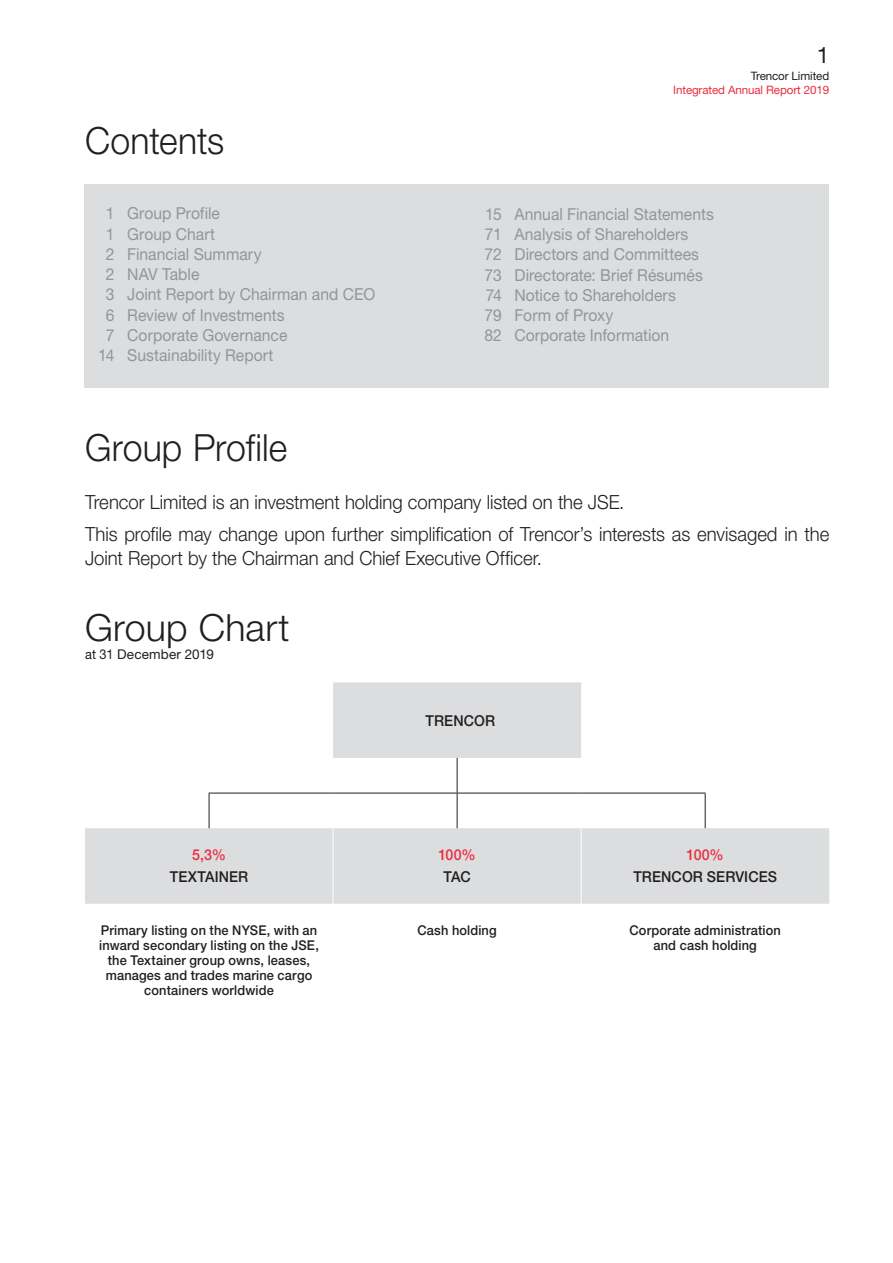
<style>
.page{position:relative;width:893px;height:1263px;background:#fff}
.page>*{position:absolute;margin:0;border:0;box-sizing:border-box;transform-origin:0 0}
.t1{font:300 37.5px "Helvetica Neue LT Std";letter-spacing:.005em;color:#231f20;scale:.95 1}
.t2{font:300 37.5px "Helvetica Neue LT Std";letter-spacing:.005em;color:#231f20}
.t3{font:22.5px "Helvetica Neue LT Std";color:#231f20}
.t4{font:300 19.5px/32px "Helvetica Neue LT Std";color:#231f20;scale:.95 1}
.t5{font:16.5px/20.2px "Helvetica Neue LT Std";color:#939598;scale:.95 1}
.t6{font:500 15px "Helvetica Neue LT Std";letter-spacing:.01em;color:#231f20;scale:.95 1}
.t7{font:500 15px "Helvetica Neue LT Std";letter-spacing:-.015em;color:#eb2d41;scale:.95 1}
.t8{font:500 13.5px/15px "Helvetica Neue LT Std";letter-spacing:.01em;color:#231f20;text-align:center;scale:.95 1}
.t9{font:13.5px "Helvetica Neue LT Std";letter-spacing:.01em;color:#231f20;scale:.95 1}
.t10{font:11.55px "Helvetica Neue LT Std";letter-spacing:-.01em;color:#eb2d41}
.t11{font:11.55px "Helvetica Neue LT Std";letter-spacing:-.01em;color:#231f20}
</style>
<div class="page">
<div style="left:85px;top:184px;width:744px;height:203px;background:#dcddde"></div>
<svg style="left:85px;top:682px;width:744px;height:222px"></svg>
<hr style="left:457px;top:758px;width:1px;height:35px;background:#231f20">
<hr style="left:209px;top:793px;width:1px;height:35px;background:#231f20">
<hr style="left:457px;top:793px;width:1px;height:35px;background:#231f20">
<hr style="left:705px;top:793px;width:1px;height:35px;background:#231f20">
<hr style="left:209px;top:793px;width:124px;height:1px;background:#231f20">
<hr style="left:333px;top:793px;width:124px;height:1px;background:#231f20">
<hr style="left:457px;top:793px;width:124px;height:1px;background:#231f20">
<hr style="left:581px;top:793px;width:124px;height:1px;background:#231f20">
<hr style="left:333px;top:828px;width:1px;height:76px;background:#fff">
<hr style="left:581px;top:828px;width:1px;height:76px;background:#fff">
<h2 class="t3" style="left:817px;top:42px;width:14px">1</h2>
<h1 class="t1" style="left:85px;top:118px;width:148px">Contents</h1>
<p class="t5" style="left:106px;top:203px;width:122px">1 Group Profile</p>
<p class="t5" style="left:106px;top:223px;width:117px">1 Group Chart</p>
<p class="t5" style="left:106px;top:244px;width:165px">2 Financial Summary</p>
<p class="t5" style="left:106px;top:264px;width:100px">2 NAV Table</p>
<p class="t5" style="left:106px;top:284px;width:285px">3 Joint Report by Chairman and CEO</p>
<p class="t5" style="left:106px;top:304px;width:190px">6 Review of Investments</p>
<p class="t5" style="left:106px;top:325px;width:193px">7 Corporate Governance</p>
<p class="t5" style="left:98px;top:345px;width:186px">14 Sustainability Report</p>
<p class="t11" style="left:751px;top:69px;width:80px">Trencor Limited</p>
<p class="t10" style="left:673px;top:83px;width:157px">Integrated Annual Report 2019</p>
<p class="t5" style="left:484px;top:203px;width:243px">15 Annual Financial Statements<br>71 Analysis of Shareholders<br>72 Directors and Committees<br>73 Directorate: Brief Résumés<br>74 Notice to Shareholders<br>79 Form of Proxy<br>82 Corporate Information</p>
<h1 class="t1" style="left:85px;top:425px;width:214px">Group Profile</h1>
<p class="t4" style="left:85px;top:486px;width:785px">Trencor Limited is an investment holding company listed on the JSE.<br>This profile may change upon further simplification of Trencor’s interests as envisaged in the</p>
<p class="t4" style="left:85px;top:541px;width:483px">Joint Report by the Chairman and Chief Executive Officer.</p>
<h1 class="t2" style="left:85px;top:604px;width:206px">Group Chart</h1>
<p class="t9" style="left:85px;top:646px;width:137px">at 31 December 2019</p>
<p class="t7" style="left:192px;top:846px;width:37px">5,3%</p>
<p class="t6" style="left:170px;top:868px;width:84px">TEXTAINER</p>
<p class="t6" style="left:425px;top:711px;width:75px">TRENCOR</p>
<p class="t7" style="left:438px;top:846px;width:41px">100%</p>
<p class="t6" style="left:444px;top:868px;width:30px">TAC</p>
<p class="t7" style="left:686px;top:846px;width:41px">100%</p>
<p class="t6" style="left:633px;top:868px;width:153px">TRENCOR SERVICES</p>
<p class="t8" style="left:99px;top:922px;width:233px">Primary listing on the NYSE, with an inward secondary listing on the JSE, the Textainer group owns, leases, manages and trades marine cargo containers worldwide</p>
<p class="t8" style="left:417px;top:922px;width:85px">Cash holding</p>
<p class="t8" style="left:630px;top:922px;width:161px">Corporate administration and cash holding</p>
</div>
